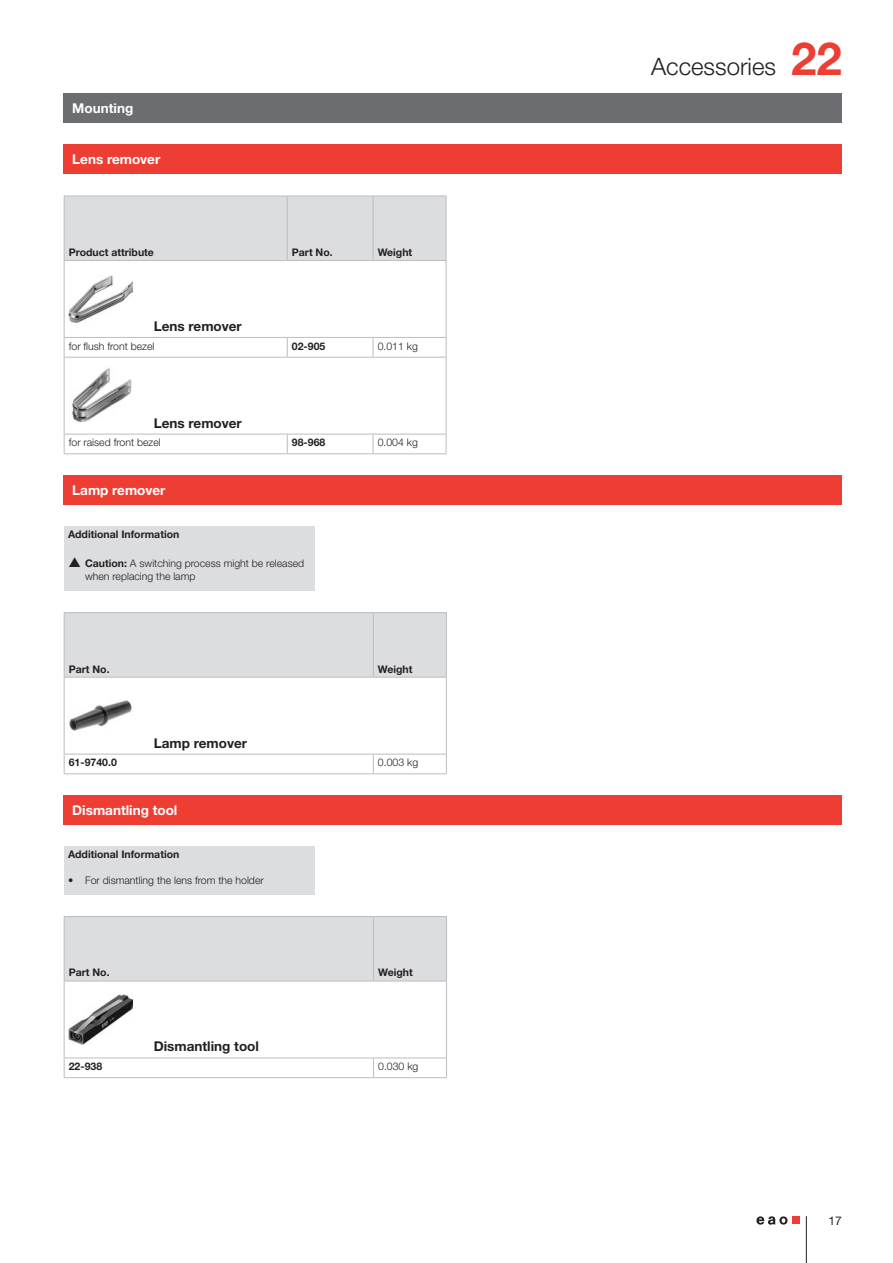
<style>
.page{position:relative;width:893px;height:1263px;background:#fff}
.page>*{position:absolute;margin:0;border:0;box-sizing:border-box;transform-origin:0 0}
.Standard_rechtsbuend{font:700 45.75px "Helvetica Neue LT Pro";color:#ee3e34}
.t1{font:300 24px "Helvetica Neue LT Pro";color:#231f20}
.Standard_linksbuendi{font:700 13.5px "Helvetica Neue LT Pro";color:#231f20}
.Standard_linksbuendi-2{font:700 13.5px "Helvetica Neue LT Pro";color:#fff}
.t2{font:12px "Helvetica Neue LT Pro";color:#231f20}
.Standard_linksbuendi-3{font:300 10.5px/12.6px "Helvetica Neue LT Pro";color:#231f20}
.Standard_linksbuendi-4{font:700 10.5px "Helvetica Neue LT Pro";color:#231f20}
.s1{font-weight:700}
</style>
<div class="page">
<hr style="left:806px;top:1216px;width:1px;height:47px;background:#231f20">
<div style="left:792px;top:1216px;width:8px;height:8px;background:#ee3e34"></div>
<svg style="left:756px;top:1216px;width:31px;height:8px"></svg>
<div style="left:64px;top:94px;width:778px;height:29px;background:#6c6d70"></div>
<div style="left:64px;top:145px;width:778px;height:29px;background:#ee3e34"></div>
<div style="left:65px;top:197px;width:381px;height:63px;background:#dcdddf"></div>
<hr style="left:64px;top:196px;width:1px;height:64px;background:#bcbdc0">
<hr style="left:287px;top:196px;width:1px;height:64px;background:#bcbdc0">
<hr style="left:373px;top:196px;width:1px;height:64px;background:#bcbdc0">
<hr style="left:446px;top:196px;width:1px;height:64px;background:#bcbdc0">
<hr style="left:64px;top:261px;width:1px;height:76px;background:#bcbdc0">
<hr style="left:446px;top:261px;width:1px;height:76px;background:#bcbdc0">
<svg style="left:64px;top:338px;width:1px;height:19px"></svg>
<svg style="left:287px;top:338px;width:1px;height:19px"></svg>
<svg style="left:373px;top:338px;width:1px;height:19px"></svg>
<svg style="left:446px;top:338px;width:1px;height:19px"></svg>
<hr style="left:64px;top:358px;width:1px;height:76px;background:#bcbdc0">
<hr style="left:446px;top:358px;width:1px;height:76px;background:#bcbdc0">
<svg style="left:64px;top:435px;width:1px;height:18px"></svg>
<svg style="left:287px;top:435px;width:1px;height:18px"></svg>
<svg style="left:373px;top:435px;width:1px;height:18px"></svg>
<svg style="left:446px;top:434px;width:1px;height:19px"></svg>
<hr style="left:64px;top:196px;width:223px;height:1px;background:#bcbdc0">
<hr style="left:287px;top:196px;width:86px;height:1px;background:#bcbdc0">
<hr style="left:373px;top:196px;width:73px;height:1px;background:#bcbdc0">
<hr style="left:64px;top:260px;width:223px;height:1px;background:#bcbdc0">
<hr style="left:287px;top:260px;width:86px;height:1px;background:#bcbdc0">
<hr style="left:373px;top:260px;width:73px;height:1px;background:#bcbdc0">
<hr style="left:64px;top:337px;width:223px;height:1px;background:#bcbdc0">
<hr style="left:287px;top:337px;width:86px;height:1px;background:#bcbdc0">
<hr style="left:373px;top:337px;width:73px;height:1px;background:#bcbdc0">
<hr style="left:64px;top:357px;width:223px;height:1px;background:#bcbdc0">
<hr style="left:287px;top:357px;width:86px;height:1px;background:#bcbdc0">
<hr style="left:373px;top:357px;width:73px;height:1px;background:#bcbdc0">
<hr style="left:64px;top:434px;width:223px;height:1px;background:#bcbdc0">
<hr style="left:287px;top:434px;width:86px;height:1px;background:#bcbdc0">
<hr style="left:373px;top:434px;width:73px;height:1px;background:#bcbdc0">
<hr style="left:64px;top:453px;width:223px;height:1px;background:#bcbdc0">
<hr style="left:287px;top:453px;width:86px;height:1px;background:#bcbdc0">
<hr style="left:373px;top:453px;width:73px;height:1px;background:#bcbdc0">
<img style="left:69px;top:275px;width:64px;height:48px">
<img style="left:72px;top:368px;width:60px;height:55px">
<div style="left:64px;top:475px;width:778px;height:30px;background:#ee3e34"></div>
<div style="left:64px;top:526px;width:251px;height:65px;background:#dcdddf"></div>
<div style="left:65px;top:613px;width:381px;height:64px;background:#dcdddf"></div>
<hr style="left:64px;top:613px;width:1px;height:64px;background:#bcbdc0">
<hr style="left:373px;top:613px;width:1px;height:64px;background:#bcbdc0">
<hr style="left:446px;top:613px;width:1px;height:64px;background:#bcbdc0">
<hr style="left:64px;top:677px;width:1px;height:77px;background:#bcbdc0">
<hr style="left:446px;top:677px;width:1px;height:77px;background:#bcbdc0">
<svg style="left:64px;top:755px;width:1px;height:18px"></svg>
<svg style="left:373px;top:755px;width:1px;height:18px"></svg>
<svg style="left:446px;top:755px;width:1px;height:18px"></svg>
<hr style="left:64px;top:612px;width:309px;height:1px;background:#bcbdc0">
<hr style="left:373px;top:612px;width:74px;height:1px;background:#bcbdc0">
<hr style="left:64px;top:677px;width:309px;height:1px;background:#bcbdc0">
<hr style="left:373px;top:677px;width:74px;height:1px;background:#bcbdc0">
<hr style="left:64px;top:754px;width:309px;height:1px;background:#bcbdc0">
<hr style="left:373px;top:754px;width:74px;height:1px;background:#bcbdc0">
<hr style="left:64px;top:773px;width:309px;height:1px;background:#bcbdc0">
<hr style="left:373px;top:773px;width:74px;height:1px;background:#bcbdc0">
<img style="left:69px;top:700px;width:63px;height:31px">
<div style="left:64px;top:795px;width:778px;height:30px;background:#ee3e34"></div>
<div style="left:64px;top:846px;width:251px;height:49px;background:#dcdddf"></div>
<div style="left:65px;top:917px;width:381px;height:64px;background:#dcdddf"></div>
<hr style="left:64px;top:917px;width:1px;height:64px;background:#bcbdc0">
<hr style="left:373px;top:917px;width:1px;height:64px;background:#bcbdc0">
<hr style="left:446px;top:917px;width:1px;height:64px;background:#bcbdc0">
<hr style="left:64px;top:981px;width:1px;height:76px;background:#bcbdc0">
<hr style="left:446px;top:981px;width:1px;height:76px;background:#bcbdc0">
<svg style="left:64px;top:1058px;width:1px;height:19px"></svg>
<svg style="left:373px;top:1058px;width:1px;height:19px"></svg>
<svg style="left:446px;top:1058px;width:1px;height:19px"></svg>
<hr style="left:64px;top:916px;width:309px;height:1px;background:#bcbdc0">
<hr style="left:373px;top:916px;width:74px;height:1px;background:#bcbdc0">
<hr style="left:64px;top:981px;width:309px;height:1px;background:#bcbdc0">
<hr style="left:373px;top:981px;width:74px;height:1px;background:#bcbdc0">
<hr style="left:64px;top:1057px;width:309px;height:1px;background:#bcbdc0">
<hr style="left:373px;top:1057px;width:74px;height:1px;background:#bcbdc0">
<hr style="left:64px;top:1077px;width:309px;height:1px;background:#bcbdc0">
<hr style="left:373px;top:1077px;width:74px;height:1px;background:#bcbdc0">
<img style="left:69px;top:995px;width:64px;height:49px">
<p class="Standard_linksbuendi-2" style="left:72px;top:100px;width:62px">Mounting</p>
<p class="Standard_linksbuendi-2" style="left:72px;top:151px;width:90px">Lens remover</p>
<p class="Standard_linksbuendi-4" style="left:69px;top:245px;width:87px">Product attribute</p>
<p class="Standard_linksbuendi-4" style="left:292px;top:245px;width:42px">Part No.</p>
<p class="Standard_linksbuendi-4" style="left:378px;top:245px;width:36px">Weight</p>
<p class="Standard_linksbuendi" style="left:154px;top:317px;width:90px">Lens remover</p>
<p class="Standard_linksbuendi-3" style="left:69px;top:339px;width:87px">for flush front bezel</p>
<p class="Standard_linksbuendi-4" style="left:292px;top:339px;width:35px">02-905</p>
<p class="Standard_linksbuendi-3" style="left:378px;top:339px;width:42px">0.011 kg</p>
<p class="Standard_linksbuendi" style="left:154px;top:414px;width:90px">Lens remover</p>
<p class="Standard_linksbuendi-3" style="left:69px;top:436px;width:93px">for raised front bezel</p>
<p class="Standard_linksbuendi-4" style="left:292px;top:436px;width:35px">98-968</p>
<p class="Standard_linksbuendi-3" style="left:378px;top:436px;width:42px">0.004 kg</p>
<p class="Standard_linksbuendi-2" style="left:72px;top:482px;width:95px">Lamp remover</p>
<p class="Standard_linksbuendi-4" style="left:68px;top:528px;width:113px">Additional Information</p>
<p class="Standard_linksbuendi-3" style="left:85px;top:557px;width:221px"><span class="s1">Caution:</span> A switching process might be released when replacing the lamp</p>
<p class="Standard_linksbuendi-4" style="left:69px;top:662px;width:42px">Part No.</p>
<p class="Standard_linksbuendi-4" style="left:378px;top:662px;width:36px">Weight</p>
<p class="Standard_linksbuendi" style="left:154px;top:734px;width:95px">Lamp remover</p>
<p class="Standard_linksbuendi-4" style="left:69px;top:756px;width:50px">61-9740.0</p>
<p class="Standard_linksbuendi-3" style="left:378px;top:756px;width:42px">0.003 kg</p>
<p class="Standard_linksbuendi-2" style="left:72px;top:802px;width:107px">Dismantling tool</p>
<p class="Standard_linksbuendi-4" style="left:68px;top:848px;width:113px">Additional Information</p>
<p class="Standard_linksbuendi-3" style="left:68px;top:873px;width:197px">• For dismantling the lens from the holder</p>
<p class="Standard_linksbuendi-4" style="left:69px;top:966px;width:42px">Part No.</p>
<p class="Standard_linksbuendi-4" style="left:378px;top:966px;width:36px">Weight</p>
<p class="Standard_linksbuendi" style="left:154px;top:1038px;width:107px">Dismantling tool</p>
<p class="Standard_linksbuendi-4" style="left:69px;top:1060px;width:35px">22-938</p>
<p class="Standard_linksbuendi-3" style="left:378px;top:1060px;width:42px">0.030 kg</p>
<h2 class="t1" style="left:651px;top:52px;width:126px">Accessories</h2>
<p class="Standard_rechtsbuend" style="left:791px;top:30px;width:52px">22</p>
<p class="t2" style="left:829px;top:1213px;width:15px">17</p>
</div>
